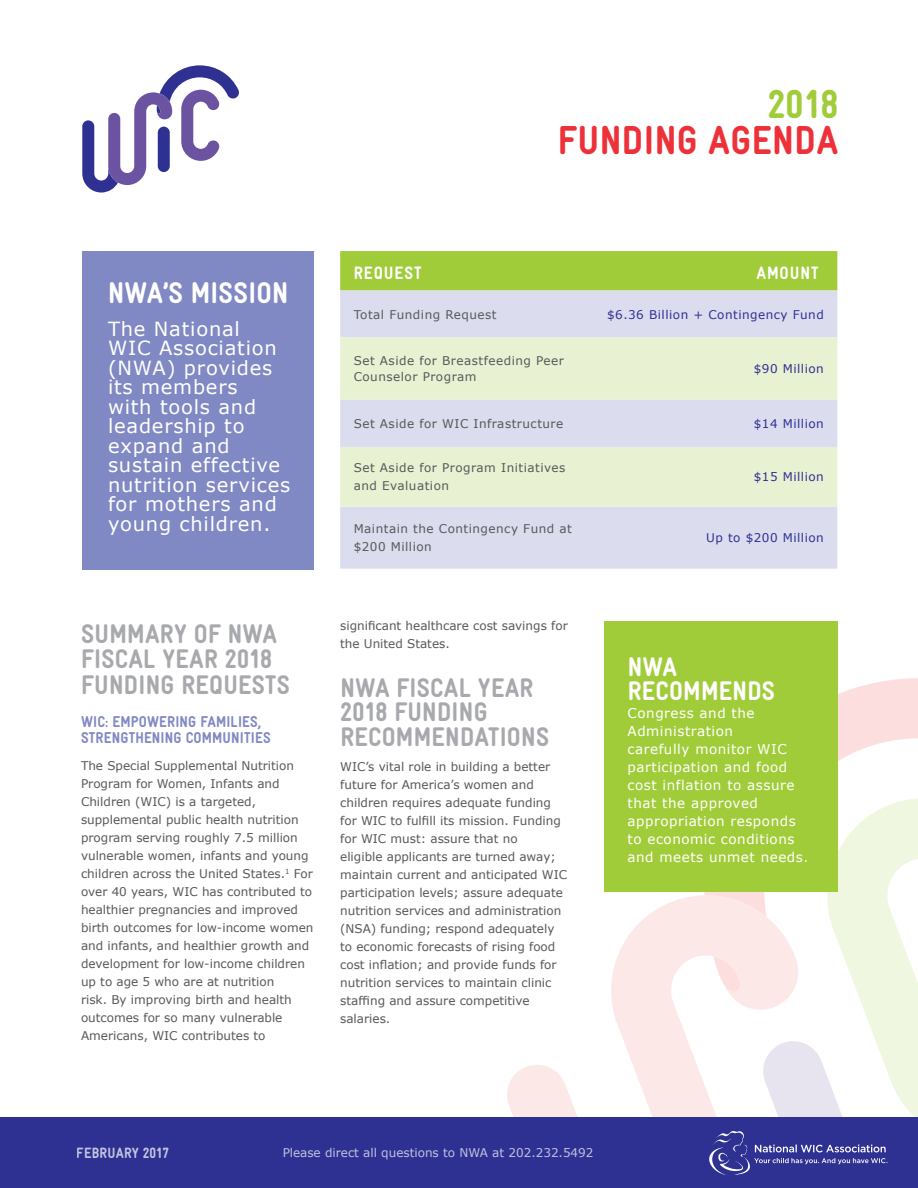
<style>
.page{position:relative;width:918px;height:1188px;background:#fff}
.page>*{position:absolute;margin:0;border:0;box-sizing:border-box;transform-origin:0 0}
.t1{font:900 40.5px/36px "Gravur Condensed Pro";letter-spacing:.01em;color:#ee3038;text-align:right}
.subheads{font:900 30px "Gravur Condensed Pro";letter-spacing:.01em;color:#fff}
.Paragraph_Style_1{font:900 27px/24.8px "Gravur Condensed Pro";letter-spacing:.01em;color:#a8a9ad}
.subheads-2{font:900 27px/24px "Gravur Condensed Pro";letter-spacing:.01em;color:#fff}
.subheads-3{font:19.5px/19.5px "Verdana";letter-spacing:.04em;color:#fff}
.subheads-4{font:900 18px "Gravur Condensed Pro";letter-spacing:.05em;color:#fff}
.Paragraph_Style_1-2{font:900 15.75px/16.5px "Gravur Condensed Pro";letter-spacing:.01em;color:#8089c3}
.t2{font:900 15px "Gravur Condensed Pro";letter-spacing:.01em;color:#fff}
.subheads-5{font:13.5px/18px "Verdana";letter-spacing:.04em;color:#fff}
.Paragraph_Style_1-3{font:12px/18px "Verdana";color:#57585a}
.subheads-6{font:12px/18px "Verdana";letter-spacing:.04em;color:#57585a}
.subheads-7{font:12px "Verdana";letter-spacing:.04em;color:#2e3092}
.t3{font:12px "Verdana";color:#fff}
.s1{color:#a1cc3a}
</style>
<div class="page">
<svg style="left:838px;top:678px;width:80px;height:83px;fill:#fcdedf"></svg>
<svg style="left:503px;top:891px;width:256px;height:227px"></svg>
<svg style="left:759px;top:798px;width:159px;height:320px"></svg>
<div style="left:0;top:1118px;width:918px;height:70px;background:#2e3092"></div>
<svg style="left:709px;top:1131px;width:178px;height:44px"></svg>
<svg style="left:82px;top:65px;width:157px;height:128px"></svg>
<div style="left:82px;top:251px;width:232px;height:318px;background:#8089c3"></div>
<div style="left:340px;top:251px;width:497px;height:40px;background:#a1cc3a"></div>
<div style="left:340px;top:291px;width:497px;height:278px;background:#dbddef"></div>
<svg style="left:340px;top:338px;width:497px;height:169px;background:#e4ecda"></svg>
<div style="left:604px;top:621px;width:234px;height:270px;background:#a1cc3a"></div>
<p class="t1" style="left:558px;top:87px;width:282px"><span class="s1">2018<br></span>FUNDING AGENDA</p>
<p class="subheads" style="left:108px;top:276px;width:182px">NWA’S MISSION</p>
<p class="subheads-3" style="left:108px;top:319px;width:184px">The National<br>WIC Association (NWA) provides its members<br>with tools and leadership to expand and sustain effective nutrition services for mothers and young children.</p>
<p class="Paragraph_Style_1" style="left:81px;top:621px;width:210px;line-height:25.5px">SUMMARY OF NWA<br>FISCAL YEAR 2018<br>FUNDING REQUESTS</p>
<p class="Paragraph_Style_1-2" style="left:81px;top:713px;width:191px">WIC: EMPOWERING FAMILIES,<br>STRENGTHENING COMMUNITIES</p>
<p class="Paragraph_Style_1-3" style="left:81px;top:757px;width:234px">The Special Supplemental Nutrition Program for Women, Infants and Children (WIC) is a targeted, supplemental public health nutrition program serving roughly 7.5 million vulnerable women, infants and young children across the United States.<sup>1</sup> For over 40 years, WIC has contributed to healthier pregnancies and improved birth outcomes for low-income women and infants, and healthier growth and development for low-income children up to age 5 who are at nutrition<br>risk. By improving birth and health outcomes for so many vulnerable Americans, WIC contributes to</p>
<p class="subheads-4" style="left:354px;top:263px;width:69px">REQUEST</p>
<p class="subheads-4" style="left:756px;top:263px;width:64px">AMOUNT</p>
<p class="subheads-6" style="left:354px;top:305px;width:144px">Total Funding Request</p>
<p class="subheads-7" style="left:607px;top:306px;width:218px">$6.36 Billion + Contingency Fund</p>
<p class="subheads-6" style="left:354px;top:352px;width:212px;line-height:16.5px">Set Aside for Breastfeeding Peer<br>Counselor Program</p>
<p class="subheads-7" style="left:754px;top:361px;width:72px">$90 Million</p>
<p class="subheads-6" style="left:354px;top:414px;width:211px">Set Aside for WIC Infrastructure</p>
<p class="subheads-7" style="left:754px;top:415px;width:72px">$14 Million</p>
<p class="subheads-6" style="left:354px;top:459px;width:213px">Set Aside for Program Initiatives and Evaluation</p>
<p class="subheads-7" style="left:754px;top:469px;width:72px">$15 Million</p>
<p class="subheads-6" style="left:354px;top:520px;width:220px">Maintain the Contingency Fund at $200 Million</p>
<p class="subheads-7" style="left:706px;top:530px;width:119px">Up to $200 Million</p>
<p class="Paragraph_Style_1-3" style="left:340px;top:616px;width:229px">significant healthcare cost savings for the United States.</p>
<p class="Paragraph_Style_1" style="left:340px;top:675px;width:210px">NWA FISCAL YEAR<br>2018 FUNDING<br>RECOMMENDATIONS</p>
<p class="Paragraph_Style_1-3" style="left:340px;top:757px;width:229px">WIC’s vital role in building a better future for America’s women and children requires adequate funding for WIC to fulfill its mission. Funding for WIC must: assure that no<br>eligible applicants are turned away; maintain current and anticipated WIC participation levels; assure adequate nutrition services and administration (NSA) funding; respond adequately to economic forecasts of rising food cost inflation; and provide funds for nutrition services to maintain clinic staffing and assure competitive salaries.</p>
<p class="subheads-2" style="left:628px;top:655px;width:149px">NWA<br>RECOMMENDS</p>
<p class="subheads-5" style="left:628px;top:704px;width:182px">Congress and the<br>Administration<br>carefully monitor WIC participation and food cost inflation to assure that the approved appropriation responds to economic conditions and meets unmet needs.</p>
<p class="t2" style="left:77px;top:1144px;width:94px">FEBRUARY 2017</p>
<p class="t3" style="left:283px;top:1144px;width:313px">Please direct all questions to NWA at 202.232.5492</p>
</div>
